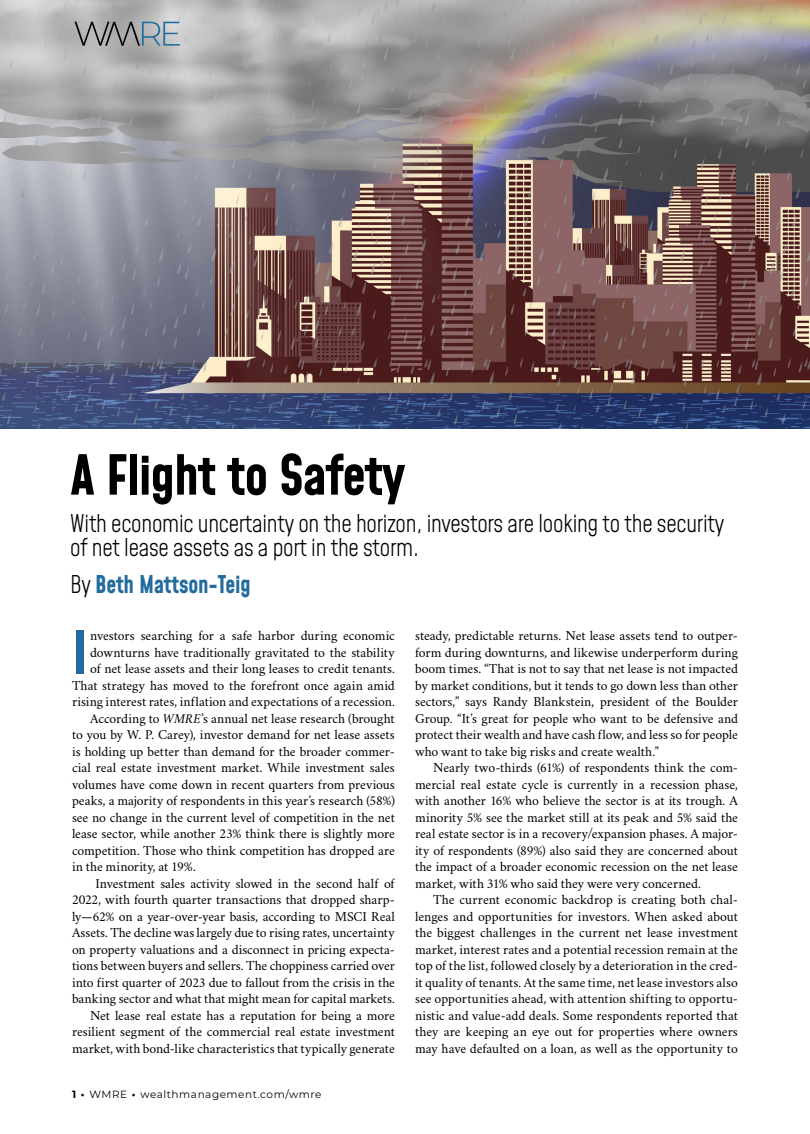
<style>
.page{position:relative;width:810px;height:1134px;background:#fff}
.page>*{position:absolute;margin:0;border:0;box-sizing:border-box;transform-origin:0 0}
.t1{font:700 57.45px "Mohave";color:#246c9e;scale:.95 1}
.t2{font:700 54px "Mohave";letter-spacing:-.02em;color:#000}
.t3{font:300 24px/24px "Mohave";letter-spacing:-.01em;color:#000;scale:.95 1}
.t4{font:700 24px "Mohave";letter-spacing:-.01em;color:#246c9e;scale:.95 1}
.t5{font:13.5px/16.5px "Crimson";letter-spacing:-.005em;color:#000;text-align:justify}
.t6{font:10.5px "Montserrat";letter-spacing:.05em;color:#000}
.s1{font-weight:300;color:#000}
.s2{font-style:italic}
.s3{font-weight:700}
</style>
<div class="page">
<img style="left:0;top:0;width:810px;height:429px">
<svg style="left:75px;top:22px;width:105px;height:24px;background:#93999d"></svg>
<h2 class="t2" style="left:70px;top:441px;width:336px">A Flight to Safety</h2>
<h3 class="t3" style="left:70px;top:513px;width:690px">With economic uncertainty on the horizon, investors are looking to the security of net lease assets as a port in the storm.</h3>
<h3 class="t4" style="left:70px;top:569px;width:192px"><span class="s1">By</span> Beth Mattson-Teig</h3>
<h1 class="t1" style="left:72px;top:617px;width:18px">I</h1>
<p class="t5" style="left:90px;top:627px;width:306px">nvestors searching for a safe harbor during economic</p>
<p class="t5" style="left:415px;top:627px;width:324px">steady, predictable returns. Net lease assets tend to outper&shy;form during downturns, and likewise underperform during boom times. “That is not to say that net lease is not impacted by market conditions, but it tends to go down less than other sectors,” says Randy Blankstein, president of the Boulder Group. “It’s great for people who want to be defensive and protect their wealth and have cash flow, and less so for people who want to take big risks and create wealth.”</p>
<p class="t5" style="left:415px;top:759px;width:324px;text-indent:18px">Nearly two-thirds (61%) of respondents think the com&shy;mercial real estate cycle is currently in a recession phase, with another 16% who believe the sector is at its trough. A minority 5% see the market still at its peak and 5% said the real estate sector is in a recovery/expansion phases. A major&shy;ity of respondents (89%) also said they are concerned about the impact of a broader economic recession on the net lease market, with 31% who said they were very concerned.</p>
<p class="t5" style="left:415px;top:891px;width:324px;text-indent:18px">The current economic backdrop is creating both chal&shy;lenges and opportunities for investors. When asked about the biggest challenges in the current net lease investment market, interest rates and a potential recession remain at the top of the list, followed closely by a deterioration in the cred&shy;it quality of tenants. At the same time, net lease investors also see opportunities ahead, with attention shifting to opportu&shy;nistic and value-add deals. Some respondents reported that they are keeping an eye out for properties where owners may have defaulted on a loan, as well as the opportunity to</p>
<p class="t5" style="left:90px;top:643px;width:306px">downturns have traditionally gravitated to the stability</p>
<p class="t5" style="left:90px;top:660px;width:306px">of net lease assets and their long leases to credit tenants.</p>
<p class="t5" style="left:72px;top:676px;width:324px">That strategy has moved to the forefront once again amid</p>
<p class="t5" style="left:72px;top:693px;width:324px">rising interest rates, inflation and expectations of a recession.</p>
<p class="t5" style="left:90px;top:709px;width:306px">According to <span class="s2">WMRE</span>’s annual net lease research (brought</p>
<p class="t5" style="left:72px;top:726px;width:324px">to you by W. P. Carey), investor demand for net lease assets</p>
<p class="t5" style="left:72px;top:742px;width:324px">is holding up better than demand for the broader commer-</p>
<p class="t5" style="left:72px;top:759px;width:324px">cial real estate investment market. While investment sales</p>
<p class="t5" style="left:72px;top:775px;width:324px">volumes have come down in recent quarters from previous</p>
<p class="t5" style="left:72px;top:792px;width:324px">peaks, a majority of respondents in this year’s research (58%)</p>
<p class="t5" style="left:72px;top:808px;width:324px">see no change in the current level of competition in the net</p>
<p class="t5" style="left:72px;top:825px;width:324px">lease sector, while another 23% think there is slightly more</p>
<p class="t5" style="left:72px;top:841px;width:324px">competition. Those who think competition has dropped are</p>
<p class="t5" style="left:72px;top:858px;width:125px">in the minority, at 19%.</p>
<p class="t5" style="left:96px;top:874px;width:301px">Investment sales activity slowed in the second half of</p>
<p class="t5" style="left:72px;top:891px;width:324px">2022, with fourth quarter transactions that dropped sharp-</p>
<p class="t5" style="left:72px;top:907px;width:324px">ly—62% on a year-over-year basis, according to MSCI Real</p>
<p class="t5" style="left:72px;top:924px;width:324px">Assets. The decline was largely due to rising rates, uncertainty</p>
<p class="t5" style="left:72px;top:940px;width:324px">on property valuations and a disconnect in pricing expecta-</p>
<p class="t5" style="left:72px;top:957px;width:324px">tions between buyers and sellers. The choppiness carried over</p>
<p class="t5" style="left:72px;top:973px;width:324px">into first quarter of 2023 due to fallout from the crisis in the</p>
<p class="t5" style="left:72px;top:990px;width:324px">banking sector and what that might mean for capital markets.</p>
<p class="t5" style="left:90px;top:1006px;width:306px">Net lease real estate has a reputation for being a more</p>
<p class="t5" style="left:72px;top:1023px;width:324px">resilient segment of the commercial real estate investment</p>
<p class="t5" style="left:72px;top:1039px;width:324px">market, with bond-like characteristics that typically generate</p>
<p class="t6" style="left:72px;top:1087px;width:251px"><span class="s3">1 •</span> WMRE <span class="s3">•</span> wealthmanagement.com/wmre</p>
</div>
